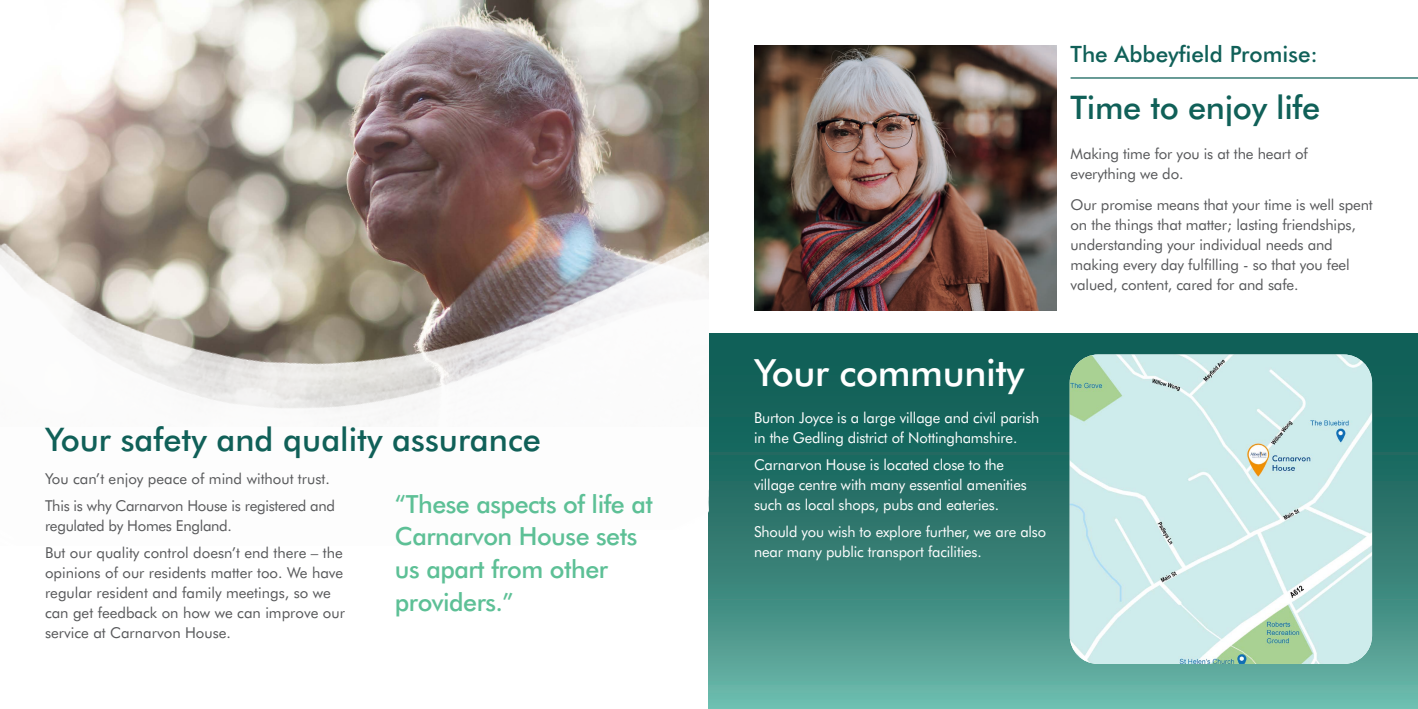
<style>
.page{position:relative;width:1418px;height:709px;background:#fff}
.page>*{position:absolute;margin:0;border:0;box-sizing:border-box;transform-origin:0 0}
.HEADER_143{font:500 37.5px "Futura BT";letter-spacing:-.01em;color:#fff}
.HEADER_143-2{font:500 32.5px "Futura BT";color:#106058}
.QUOTE{font:500 25px/32.5px "Futura BT";letter-spacing:-.02em;color:#5dc096}
.BODY_COPY{font:500 22.5px "Futura BT";color:#106058}
.BODY_COPY-2{font:15px/20px "Futura BT";letter-spacing:-.01em;color:#57585a}
.BODY_COPY-3{font:15px/20px "Futura BT";letter-spacing:-.01em;color:#fff}
</style>
<div class="page">
<img style="left:104px;top:0;width:605px;height:79px">
<svg style="left:709px;top:333px;width:708px;height:376px;background:#348177"></svg>
<img style="left:754px;top:45px;width:302px;height:265px">
<img style="left:1069px;top:354px;width:302px;height:310px">
<img style="left:0;top:79px;width:709px;height:450px">
<hr style="left:1070px;top:77px;width:347px;height:2px;background:#106058">
<p class="HEADER_143-2" style="left:45px;top:419px;width:497px">Your safety and quality assurance</p>
<p class="BODY_COPY-2" style="left:45px;top:468px;width:286px">You can’t enjoy peace of mind without trust.</p>
<p class="BODY_COPY-2" style="left:45px;top:495px;width:292px">This is why Carnarvon House is registered and regulated by Homes England.</p>
<p class="BODY_COPY-2" style="left:45px;top:542px;width:301px">But our quality control doesn’t end there – the opinions of our residents matter too. We have regular resident and family meetings, so we can get feedback on how we can improve our service at Carnarvon House.</p>
<p class="QUOTE" style="left:395px;top:487px;width:259px">“These aspects of life at<br>Carnarvon House sets us apart from other providers.”</p>
<p class="BODY_COPY" style="left:1070px;top:40px;width:249px">The Abbeyfield Promise:</p>
<p class="HEADER_143-2" style="left:1070px;top:87px;width:251px">Time to enjoy life</p>
<p class="BODY_COPY-2" style="left:1070px;top:144px;width:239px">Making time for you is at the heart of everything we do.</p>
<p class="BODY_COPY-2" style="left:1070px;top:194px;width:304px">Our promise means that your time is well spent on the things that matter; lasting friendships, understanding your individual needs and making every day fulfilling - so that you feel valued, content, cared for and safe.</p>
<p class="HEADER_143" style="left:754px;top:349px;width:272px">Your community</p>
<p class="BODY_COPY-3" style="left:754px;top:407px;width:287px">Burton Joyce is a large village and civil parish in the Gedling district of Nottinghamshire.</p>
<p class="BODY_COPY-3" style="left:754px;top:454px;width:274px">Carnarvon House is located close to the village centre with many essential amenities such as local shops, pubs and eateries.</p>
<p class="BODY_COPY-3" style="left:754px;top:521px;width:294px">Should you wish to explore further, we are also near many public transport facilities.</p>
</div>
